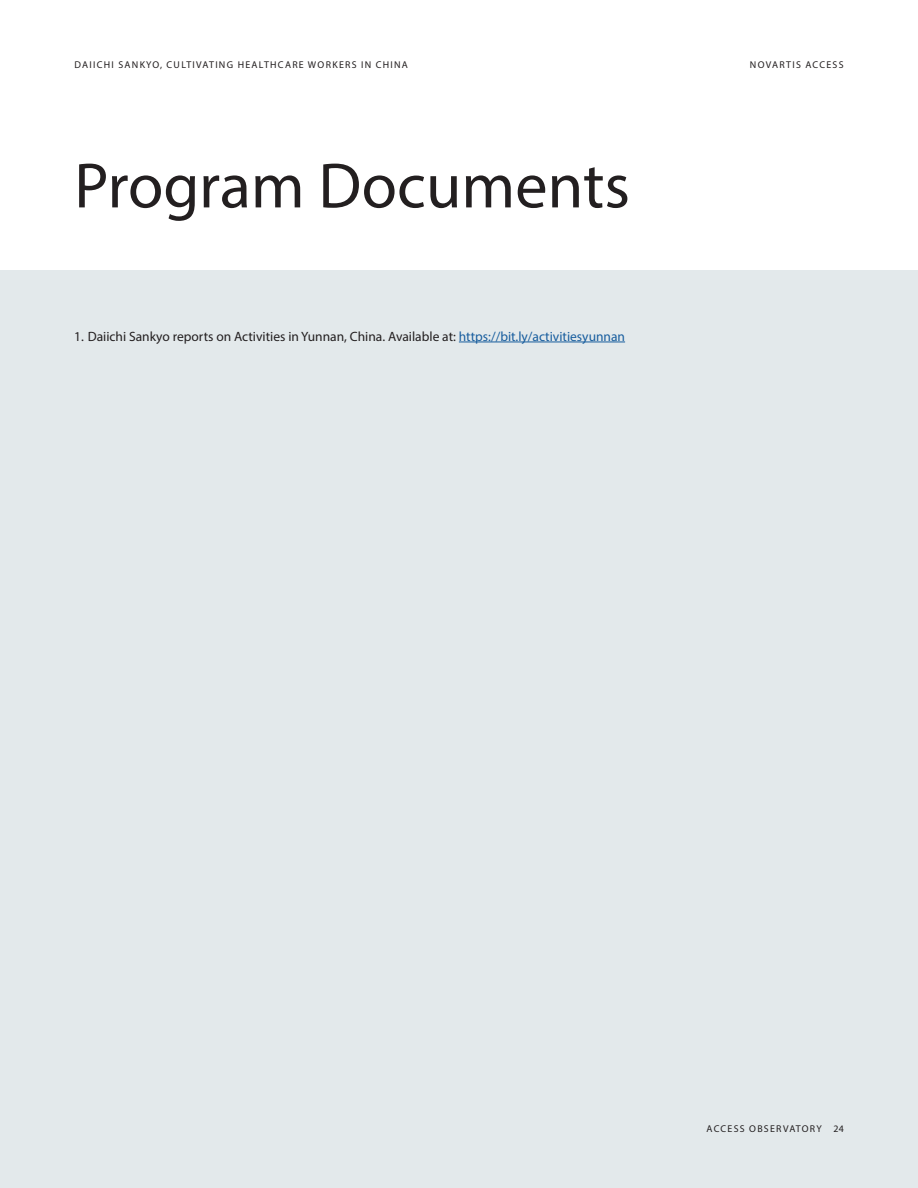
<style>
.page{position:relative;width:918px;height:1188px;background:#fff}
.page>*{position:absolute;margin:0;border:0;box-sizing:border-box;transform-origin:0 0}
.Chapter_Header{font:64.5px "Myriad Pro";color:#231f20}
.Response_Book_Body{font:13.5px "Myriad Pro";color:#231f20}
.t1{font:9.9px "Myriad Pro";letter-spacing:.13em;color:#231f20}
.s1{color:#175d9e}
</style>
<div class="page">
<div style="left:0;top:270px;width:918px;height:918px;background:#e3e9eb"></div>
<hr style="left:459px;top:342px;width:166px;height:1px;background:#175d9e">
<p class="t1" style="left:74px;top:59px;width:335px">DAIICHI SANKYO, CULTIVATING HEALTHCARE WORKERS IN CHINA</p>
<p class="t1" style="left:750px;top:59px;width:95px">NOVARTIS ACCESS</p>
<p class="Chapter_Header" style="left:74px;top:146px;width:557px">Program Documents</p>
<p class="Response_Book_Body" style="left:74px;top:328px;width:552px">1. Daiichi Sankyo reports on Activities in Yunnan, China. Available at: <span class="s1">https://bit.ly/activitiesyunnan</span></p>
<p class="t1" style="left:707px;top:1122px;width:139px">ACCESS OBSERVATORY 24</p>
</div>
